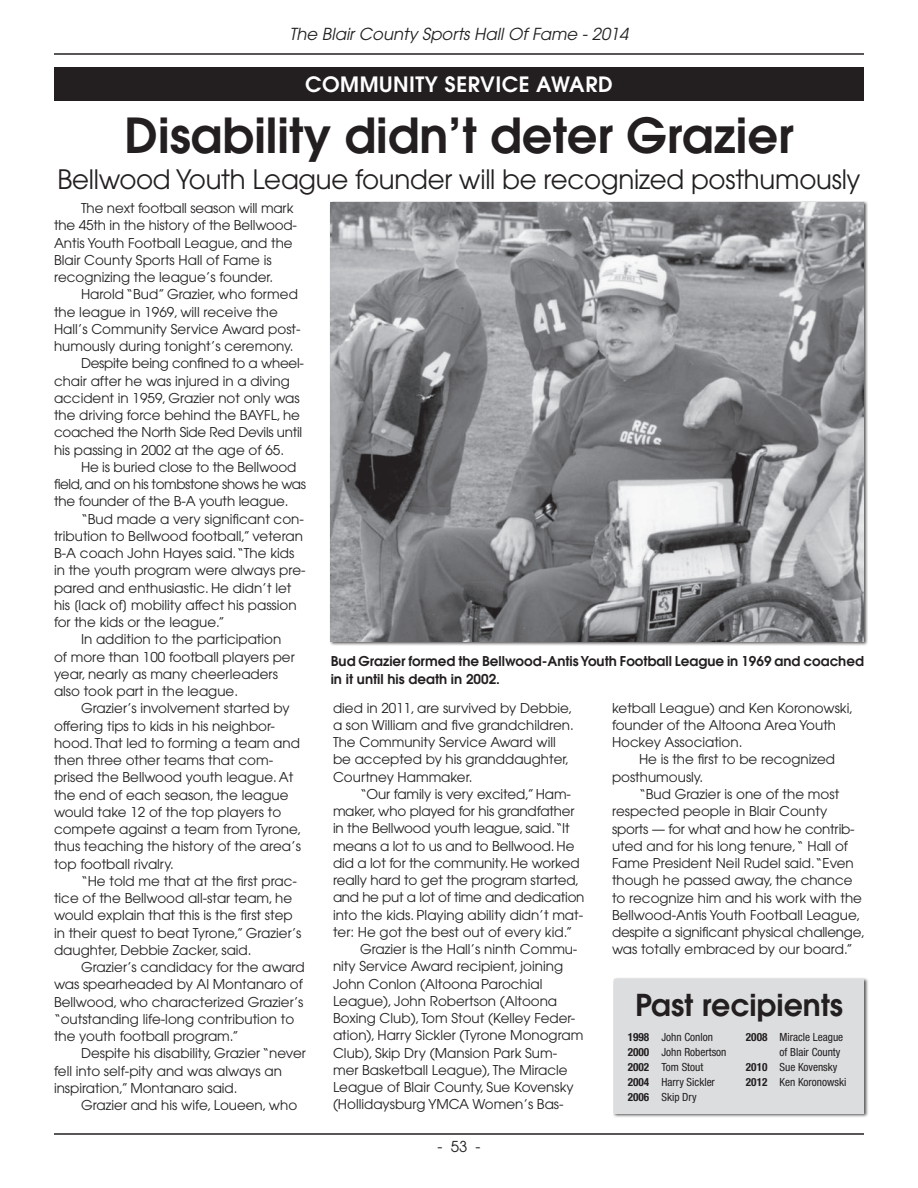
<style>
.page{position:relative;width:918px;height:1188px;background:#fff}
.page>*{position:absolute;margin:0;border:0;box-sizing:border-box;transform-origin:0 0}
.t1{font:600 48px "Avant Garde";color:#231f20}
.t2{font:600 30px "Avant Garde";color:#231f20}
.t3{font:26.7px "Avant Garde";letter-spacing:-.01em;color:#231f20}
.t4{font:600 21px "Avant Garde";letter-spacing:.025em;color:#fff}
.t5{font:italic 16.5px "Avant Garde";color:#231f20}
.t6{font:15px "Avant Garde";color:#231f20}
.t7{font:13.5px/17.2px "Avant Garde";color:#231f20}
.t8{font:13.5px "Avant Garde";letter-spacing:-.02em;color:#231f20}
.t9{font:600 13.5px/18px "Avant Garde";color:#231f20}
.t10{font:13.5px "Avant Garde";letter-spacing:-.03em;color:#231f20}
.t11{font:condensed 11.25px/15px "Helvetica Neue LT Std";color:#231f20}
.s1{font-weight:700}
</style>
<div class="page">
<hr style="left:54px;top:53px;width:810px;height:2px;background:#231f20">
<hr style="left:54px;top:1133px;width:810px;height:2px;background:#231f20">
<div style="left:54px;top:68px;width:810px;height:33px;background:#231f20"></div>
<div style="left:329px;top:201px;width:539px;height:445px;background:#231f20;opacity:.75"></div>
<img style="left:331px;top:202px;width:533px;height:439px">
<div style="left:613px;top:977px;width:255px;height:141px;background:#231f20;opacity:.75"></div>
<div style="left:614px;top:979px;width:250px;height:135px;background:#dcdddf"></div>
<p class="t5" style="left:290px;top:24px;width:340px">The Blair County Sports Hall Of Fame - 2014</p>
<h3 class="t4" style="left:305px;top:71px;width:309px">COMMUNITY SERVICE AWARD</h3>
<h1 class="t1" style="left:125px;top:104px;width:670px">Disability didn’t deter Grazier</h1>
<h3 class="t3" style="left:57px;top:164px;width:805px">Bellwood Youth League founder will be recognized posthumously</h3>
<p class="t7" style="left:54px;top:199px;width:245px;text-indent:27px">The next football season will mark the 45th in the history of the Bellwood-Antis Youth Football League, and the Blair County Sports Hall of Fame is recognizing the league’s founder.</p>
<p class="t7" style="left:81px;top:286px;width:219px">Harold “Bud” Grazier, who formed</p>
<p class="t7" style="left:54px;top:303px;width:225px">the league in 1969, will receive the</p>
<p class="t7" style="left:54px;top:320px;width:248px">Hall’s Community Service Award post-</p>
<p class="t7" style="left:54px;top:337px;width:241px">humously during tonight’s ceremony.</p>
<p class="t8" style="left:81px;top:355px;width:225px">Despite being confined to a wheel-</p>
<p class="t7" style="left:54px;top:372px;width:237px">chair after he was injured in a diving</p>
<p class="t7" style="left:54px;top:389px;width:247px">accident in 1959, Grazier not only was</p>
<p class="t7" style="left:54px;top:406px;width:248px">the driving force behind the BAYFL, he</p>
<p class="t8" style="left:54px;top:424px;width:250px">coached the North Side Red Devils until</p>
<p class="t7" style="left:54px;top:441px;width:232px">his passing in 2002 at the age of 65.</p>
<p class="t7" style="left:81px;top:458px;width:217px">He is buried close to the Bellwood</p>
<p class="t10" style="left:54px;top:476px;width:254px">field, and on his tombstone shows he was</p>
<p class="t7" style="left:54px;top:493px;width:236px">the founder of the B-A youth league.</p>
<p class="t7" style="left:81px;top:510px;width:224px">“Bud made a very significant con-</p>
<p class="t7" style="left:54px;top:527px;width:250px">tribution to Bellwood football,” veteran</p>
<p class="t7" style="left:54px;top:544px;width:242px">B-A coach John Hayes said.“The kids</p>
<p class="t7" style="left:54px;top:562px;width:253px">in the youth program were always pre-</p>
<p class="t7" style="left:54px;top:579px;width:239px">pared and enthusiastic. He didn’t let</p>
<p class="t7" style="left:54px;top:596px;width:244px">his [lack of] mobility affect his passion</p>
<p class="t7" style="left:54px;top:614px;width:172px">for the kids or the league.”</p>
<p class="t7" style="left:81px;top:631px;width:202px">In addition to the participation</p>
<p class="t7" style="left:54px;top:648px;width:242px">of more than 100 football players per</p>
<p class="t7" style="left:54px;top:665px;width:226px">year, nearly as many cheerleaders</p>
<p class="t7" style="left:54px;top:683px;width:186px">also took part in the league.</p>
<p class="t7" style="left:81px;top:700px;width:210px">Grazier’s involvement started by</p>
<p class="t7" style="left:54px;top:717px;width:222px">offering tips to kids in his neighbor-</p>
<p class="t7" style="left:54px;top:734px;width:248px">hood. That led to forming a team and</p>
<p class="t7" style="left:54px;top:752px;width:221px">then three other teams that com-</p>
<p class="t7" style="left:54px;top:769px;width:241px">prised the Bellwood youth league. At</p>
<p class="t7" style="left:54px;top:786px;width:236px">the end of each season, the league</p>
<p class="t7" style="left:54px;top:803px;width:229px">would take 12 of the top players to</p>
<p class="t7" style="left:54px;top:821px;width:249px">compete against a team from Tyrone,</p>
<p class="t7" style="left:54px;top:838px;width:248px">thus teaching the history of the area’s</p>
<p class="t7" style="left:54px;top:855px;width:121px">top football rivalry.</p>
<p class="t7" style="left:81px;top:872px;width:217px">“He told me that at the first prac-</p>
<p class="t7" style="left:54px;top:890px;width:240px">tice of the Bellwood all-star team, he</p>
<p class="t7" style="left:54px;top:907px;width:240px">would explain that this is the first step</p>
<p class="t7" style="left:54px;top:924px;width:249px">in their quest to beat Tyrone,” Grazier’s</p>
<p class="t7" style="left:54px;top:941px;width:199px">daughter, Debbie Zacker, said.</p>
<p class="t7" style="left:81px;top:959px;width:225px">Grazier’s candidacy for the award</p>
<p class="t7" style="left:54px;top:976px;width:251px">was spearheaded by Al Montanaro of</p>
<p class="t7" style="left:54px;top:993px;width:251px">Bellwood, who characterized Grazier’s</p>
<p class="t7" style="left:54px;top:1010px;width:242px">“outstanding life-long contribution to</p>
<p class="t7" style="left:54px;top:1028px;width:186px">the youth football program.”</p>
<p class="t7" style="left:81px;top:1045px;width:227px">Despite his disability, Grazier “never</p>
<p class="t7" style="left:54px;top:1062px;width:229px">fell into self-pity and was always an</p>
<p class="t7" style="left:54px;top:1079px;width:185px">inspiration,” Montanaro said.</p>
<p class="t7" style="left:81px;top:1097px;width:218px">Grazier and his wife, Loueen, who</p>
<p class="t9" style="left:331px;top:651px;width:535px">Bud Grazier formed the Bellwood-Antis Youth Football League in 1969 and coached in it until his death in 2002.</p>
<p class="t7" style="left:333px;top:699px;width:242px">died in 2011, are survived by Debbie, a son William and five grandchildren.<br>The Community Service Award will be accepted by his granddaughter,<br>Courtney Hammaker.</p>
<p class="t7" style="left:360px;top:785px;width:213px">“Our family is very excited,” Ham-</p>
<p class="t7" style="left:333px;top:803px;width:243px">maker, who played for his grandfather</p>
<p class="t7" style="left:333px;top:820px;width:238px">in the Bellwood youth league, said.“It</p>
<p class="t7" style="left:333px;top:837px;width:243px">means a lot to us and to Bellwood. He</p>
<p class="t7" style="left:333px;top:854px;width:248px">did a lot for the community. He worked</p>
<p class="t7" style="left:333px;top:872px;width:248px">really hard to get the program started,</p>
<p class="t8" style="left:333px;top:890px;width:253px">and he put a lot of time and dedication</p>
<p class="t7" style="left:333px;top:906px;width:252px">into the kids. Playing ability didn’t mat-</p>
<p class="t7" style="left:333px;top:923px;width:241px">ter: He got the best out of every kid.”</p>
<p class="t7" style="left:360px;top:941px;width:219px">Grazier is the Hall’s ninth Commu-</p>
<p class="t7" style="left:333px;top:958px;width:232px">nity Service Award recipient, joining</p>
<p class="t7" style="left:333px;top:975px;width:211px">John Conlon (Altoona Parochial</p>
<p class="t7" style="left:333px;top:992px;width:226px">League), John Robertson (Altoona</p>
<p class="t7" style="left:333px;top:1010px;width:244px">Boxing Club), Tom Stout (Kelley Feder-</p>
<p class="t7" style="left:333px;top:1027px;width:252px">ation), Harry Sickler (Tyrone Monogram</p>
<p class="t7" style="left:333px;top:1044px;width:226px">Club), Skip Dry (Mansion Park Sum-</p>
<p class="t7" style="left:333px;top:1061px;width:236px">mer Basketball League), The Miracle</p>
<p class="t7" style="left:333px;top:1079px;width:242px">League of Blair County, Sue Kovensky</p>
<p class="t7" style="left:333px;top:1096px;width:232px">(Hollidaysburg YMCA Women’s Bas-</p>
<p class="t6" style="left:437px;top:1138px;width:45px">- 53 -</p>
<p class="t7" style="left:612px;top:699px;width:243px">ketball League) and Ken Koronowski, founder of the Altoona Area Youth<br>Hockey Association.</p>
<p class="t7" style="left:612px;top:751px;width:225px;text-indent:27px">He is the first to be recognized posthumously.</p>
<p class="t7" style="left:612px;top:785px;width:255px;text-indent:27px">“Bud Grazier is one of the most respected people in Blair County sports — for what and how he contrib&shy;uted and for his long tenure,“ Hall of Fame President Neil Rudel said.“Even though he passed away, the chance to recognize him and his work with the Bellwood-Antis Youth Football League, despite a significant physical challenge, was totally embraced by our board.”</p>
<h2 class="t2" style="left:635px;top:986px;width:210px">Past recipients</h2>
<p class="t11" style="left:628px;top:1029px;width:100px"><span class="s1">1998</span> John Conlon<br><span class="s1">2000</span> John Robertson<br><span class="s1">2002</span> Tom Stout<br><span class="s1">2004</span> Harry Sickler<br><span class="s1">2006</span> Skip Dry</p>
<p class="t11" style="left:746px;top:1029px;width:99px"><span class="s1">2008</span> Miracle League</p>
<p class="t11" style="left:780px;top:1044px;width:62px">of Blair County</p>
<p class="t11" style="left:746px;top:1059px;width:93px"><span class="s1">2010</span> Sue Kovensky</p>
<p class="t11" style="left:746px;top:1074px;width:102px"><span class="s1">2012</span> Ken Koronowski</p>
</div>
